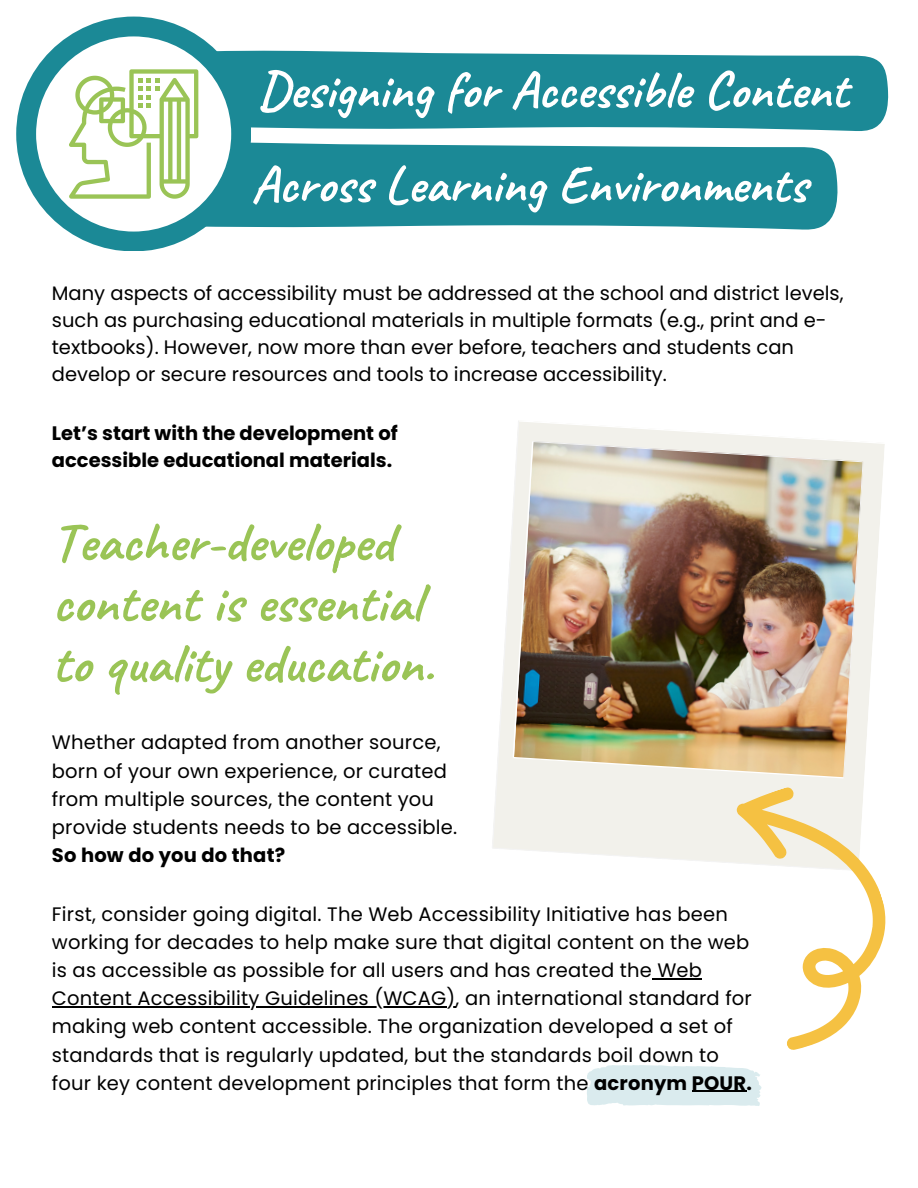
<style>
.page{position:relative;width:918px;height:1188px;background:#fff}
.page>*{position:absolute;margin:0;border:0;box-sizing:border-box;transform-origin:0 0}
.t1{font:700 55.5px/60.8px "Caveat";color:#9ac456}
.t2{font:700 52.5px/94.3px "Caveat";color:#fff}
.t3{font:19.5px/28.2px "Poppins";letter-spacing:.01em;color:#000}
.t4{font:700 19.5px/27px "Poppins";color:#000}
.s1{font-weight:700}
</style>
<div class="page">
<svg style="left:214px;top:48px;width:675px;height:83px;background:#3395a1"></svg>
<svg style="left:201px;top:142px;width:637px;height:88px;background:#2f939f"></svg>
<div style="left:16px;top:17px;width:235px;height:234px;background:#1b8996;border-radius:50%"></div>
<div style="left:36px;top:36px;width:195px;height:196px;background:#fff;border-radius:50%"></div>
<svg style="left:69px;top:69px;width:129px;height:130px"></svg>
<svg style="left:492px;top:513px;width:21px;height:337px"></svg>
<img style="left:513px;top:421px;width:372px;height:441px">
<svg style="left:587px;top:1065px;width:175px;height:41px;background:#dbeaed"></svg>
<hr style="left:657px;top:978px;width:45px;height:1px;background:#000">
<hr style="left:52px;top:1006px;width:395px;height:2px;background:#000">
<hr style="left:692px;top:1091px;width:54px;height:1px;background:#000">
<svg style="left:713px;top:770px;width:173px;height:280px"></svg>
<h2 class="t2" style="left:251px;top:43px;width:599px">Designing for Accessible Content<br>Across Learning Environments</h2>
<p class="t3" style="left:52px;top:280px;width:793px;line-height:27px">Many aspects of accessibility must be addressed at the school and district levels, such as purchasing educational materials in multiple formats (e.g., print and e&shy;textbooks). However, now more than ever before, teachers and students can develop or secure resources and tools to increase accessibility.</p>
<p class="t4" style="left:52px;top:420px;width:347px">Let’s start with the development of accessible educational materials.</p>
<h1 class="t1" style="left:52px;top:512px;width:383px">Teacher-developed content is essential to quality education.</h1>
<p class="t3" style="left:52px;top:729px;width:407px">Whether adapted from another source, born of your own experience, or curated from multiple sources, the content you provide students needs to be accessible.</p>
<p class="t4" style="left:52px;top:842px;width:235px">So how do you do that?</p>
<p class="t3" style="left:52px;top:900px;width:702px">First, consider going digital. The Web Accessibility Initiative has been working for decades to help make sure that digital content on the web is as accessible as possible for all users and has created the Web Content Accessibility Guidelines (WCAG), an international standard for making web content accessible. The organization developed a set of standards that is regularly updated, but the standards boil down to four key content development principles that form the <span class="s1">acronym POUR.</span></p>
</div>
